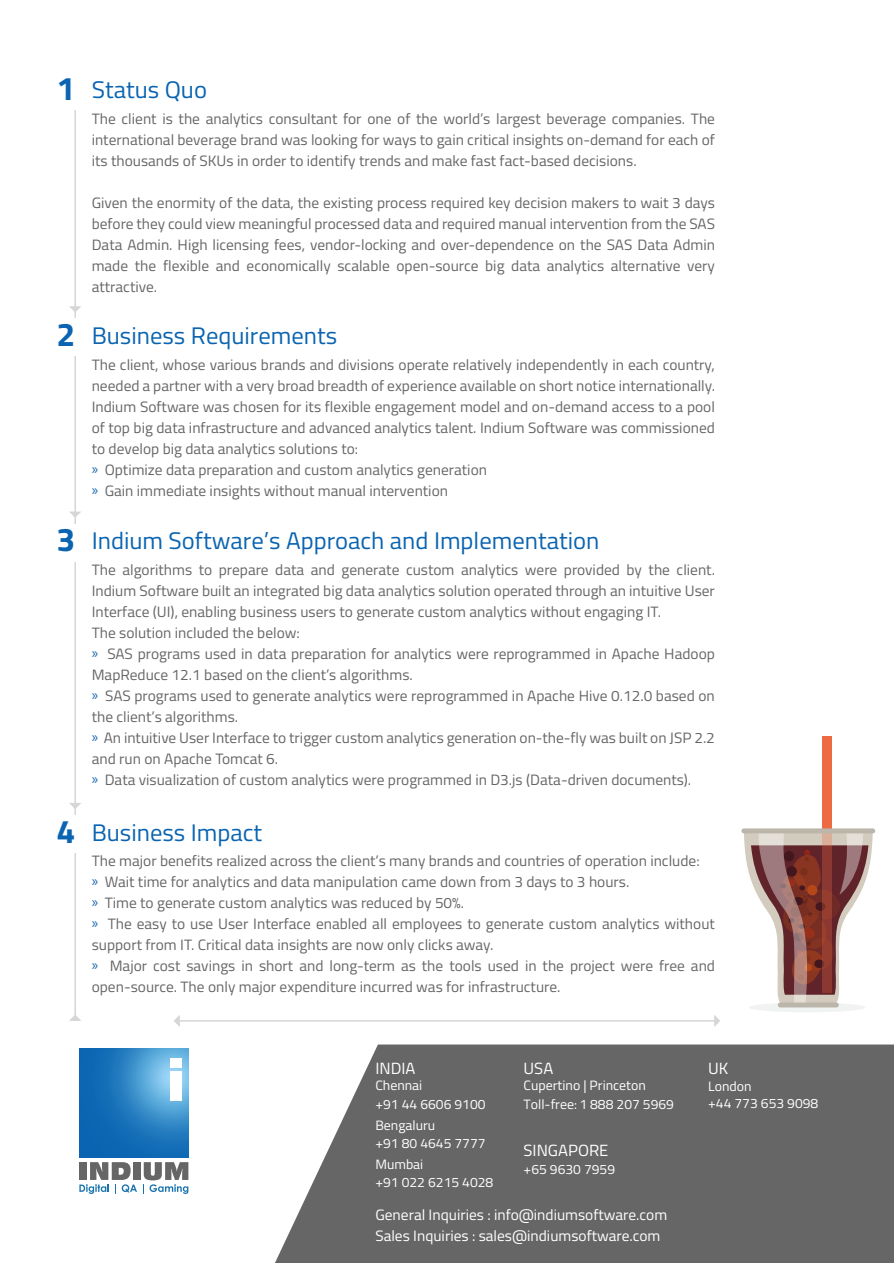
<style>
.page{position:relative;width:894px;height:1263px;background:#fff}
.page>*{position:absolute;margin:0;border:0;box-sizing:border-box;transform-origin:0 0}
.t1{font:24px "Titillium Web";color:#0a64b1}
.t2{font:16.2px "Titillium Web";color:#fff}
.t3{font:15px/21px "Titillium Web";color:#666}
.t4{font:15px/21px "Titillium Web";color:#fff}
.t5{font:13.5px/18.5px "Titillium Web";color:#fff}
.s1{font-weight:700;font-size:32.85px}
.s2{font-family:"Myriad Pro";color:#1265b0}
</style>
<div class="page">
<hr style="left:74px;top:81px;width:2px;height:940px;background:#d6d6d6">
<img style="left:74px;top:81px;width:2px;height:52px">
<svg style="left:69px;top:1016px;width:12px;height:5px"></svg>
<img style="left:69px;top:296px;width:12px;height:83px">
<img style="left:69px;top:501px;width:12px;height:83px">
<img style="left:69px;top:792px;width:12px;height:83px">
<svg style="left:275px;top:1044px;width:618px;height:219px;background:#737373"></svg>
<svg style="left:79px;top:1048px;width:110px;height:145px"></svg>
<svg style="left:79px;top:1049px;width:109px;height:108px;background:#2d82c2"></svg>
<div style="left:170px;top:1072px;width:11px;height:29px;background:#fff"></div>
<div style="left:170px;top:1058px;width:11px;height:10px;background:#fff"></div>
<svg style="left:79px;top:1162px;width:58px;height:32px"></svg>
<div style="left:133px;top:1162px;width:7px;height:18px;background:#666"></div>
<svg style="left:143px;top:1162px;width:45px;height:32px"></svg>
<hr style="left:177px;top:1020px;width:540px;height:2px;background:#d6d6d6">
<svg style="left:174px;top:1015px;width:6px;height:12px"></svg>
<svg style="left:713px;top:1015px;width:7px;height:12px"></svg>
<div style="left:748px;top:1002px;width:117px;height:10px;background:#f1f2f2;border-radius:50%"></div>
<div style="left:821px;top:736px;width:10px;height:93px;background:#ed6b43"></div>
<svg style="left:743px;top:833px;width:129px;height:171px"></svg>
<div style="left:741px;top:828px;width:133px;height:5px;background:#bcb5aa;border-radius:2px"></div>
<div style="left:777px;top:1002px;width:61px;height:5px;background:#bcb5aa;border-radius:2px"></div>
<h1 class="t1" style="left:56px;top:72px;width:152px"><span class="s1">1</span> Status Quo</h1>
<p class="t3" style="left:92px;top:107px;width:624px;text-align:justify">The client is the analytics consultant for one of the world’s largest beverage companies. The international beverage brand was looking for ways to gain critical insights on-demand for each of its thousands of SKUs in order to identify trends and make fast fact-based decisions.</p>
<p class="t3" style="left:92px;top:191px;width:624px;text-align:justify">Given the enormity of the data, the existing process required key decision makers to wait 3 days before they could view meaningful processed data and required manual intervention from the SAS Data Admin. High licensing fees, vendor-locking and over-dependence on the SAS Data Admin made the flexible and economically scalable open-source big data analytics alternative very attractive.</p>
<h1 class="t1" style="left:56px;top:318px;width:282px"><span class="s1">2</span> Business Requirements</h1>
<p class="t3" style="left:92px;top:353px;width:624px">The client, whose various brands and divisions operate relatively independently in each country, needed a partner with a very broad breadth of experience available on short notice internationally.<br>Indium Software was chosen for its flexible engagement model and on-demand access to a pool of top big data infrastructure and advanced analytics talent. Indium Software was commissioned to develop big data analytics solutions to:<br><span class="s2">»</span> Optimize data preparation and custom analytics generation<br><span class="s2">»</span> Gain immediate insights without manual intervention</p>
<h1 class="t1" style="left:56px;top:523px;width:544px"><span class="s1">3</span> Indium Software’s Approach and Implementation</h1>
<p class="t3" style="left:92px;top:558px;width:624px">The algorithms to prepare data and generate custom analytics were provided by the client.<br>Indium Software built an integrated big data analytics solution operated through an intuitive User Interface (UI), enabling business users to generate custom analytics without engaging IT.<br>The solution included the below:<br><span class="s2">»</span> SAS programs used in data preparation for analytics were reprogrammed in Apache Hadoop MapReduce 12.1 based on the client’s algorithms.<br><span class="s2">»</span> SAS programs used to generate analytics were reprogrammed in Apache Hive 0.12.0 based on the client’s algorithms.<br><span class="s2">»</span> An intuitive User Interface to trigger custom analytics generation on-the-fly was built on JSP 2.2 and run on Apache Tomcat 6.<br><span class="s2">»</span> Data visualization of custom analytics were programmed in D3.js (Data-driven documents).</p>
<h1 class="t1" style="left:56px;top:815px;width:207px"><span class="s1">4</span> Business Impact</h1>
<p class="t3" style="left:92px;top:850px;width:624px">The major benefits realized across the client’s many brands and countries of operation include:<br><span class="s2">»</span> Wait time for analytics and data manipulation came down from 3 days to 3 hours.<br><span class="s2">»</span> Time to generate custom analytics was reduced by 50%.<br><span class="s2">»</span> The easy to use User Interface enabled all employees to generate custom analytics without support from IT. Critical data insights are now only clicks away.<br><span class="s2">»</span> Major cost savings in short and long-term as the tools used in the project were free and open-source. The only major expenditure incurred was for infrastructure.</p>
<p class="t2" style="left:523px;top:1056px;width:31px">USA</p>
<p class="t5" style="left:523px;top:1075px;width:152px">Cupertino | Princeton<br>Toll-free: 1 888 207 5969</p>
<p class="t2" style="left:523px;top:1139px;width:86px">SINGAPORE</p>
<p class="t5" style="left:523px;top:1159px;width:93px">+65 9630 7959</p>
<p class="t4" style="left:375px;top:1204px;width:293px">General Inquiries : info@indiumsoftware.com<br>Sales Inquiries : sales@indiumsoftware.com</p>
<p class="t2" style="left:375px;top:1056px;width:42px">INDIA</p>
<p class="t5" style="left:375px;top:1075px;width:112px">Chennai<br>+91 44 6606 9100</p>
<p class="t5" style="left:375px;top:1115px;width:112px">Bengaluru<br>+91 80 4645 7777</p>
<p class="t5" style="left:375px;top:1154px;width:119px">Mumbai<br>+91 022 6215 4028</p>
<p class="t2" style="left:707px;top:1056px;width:22px">UK</p>
<p class="t5" style="left:707px;top:1076px;width:112px;line-height:17.9px">London<br>+44 773 653 9098</p>
</div>
